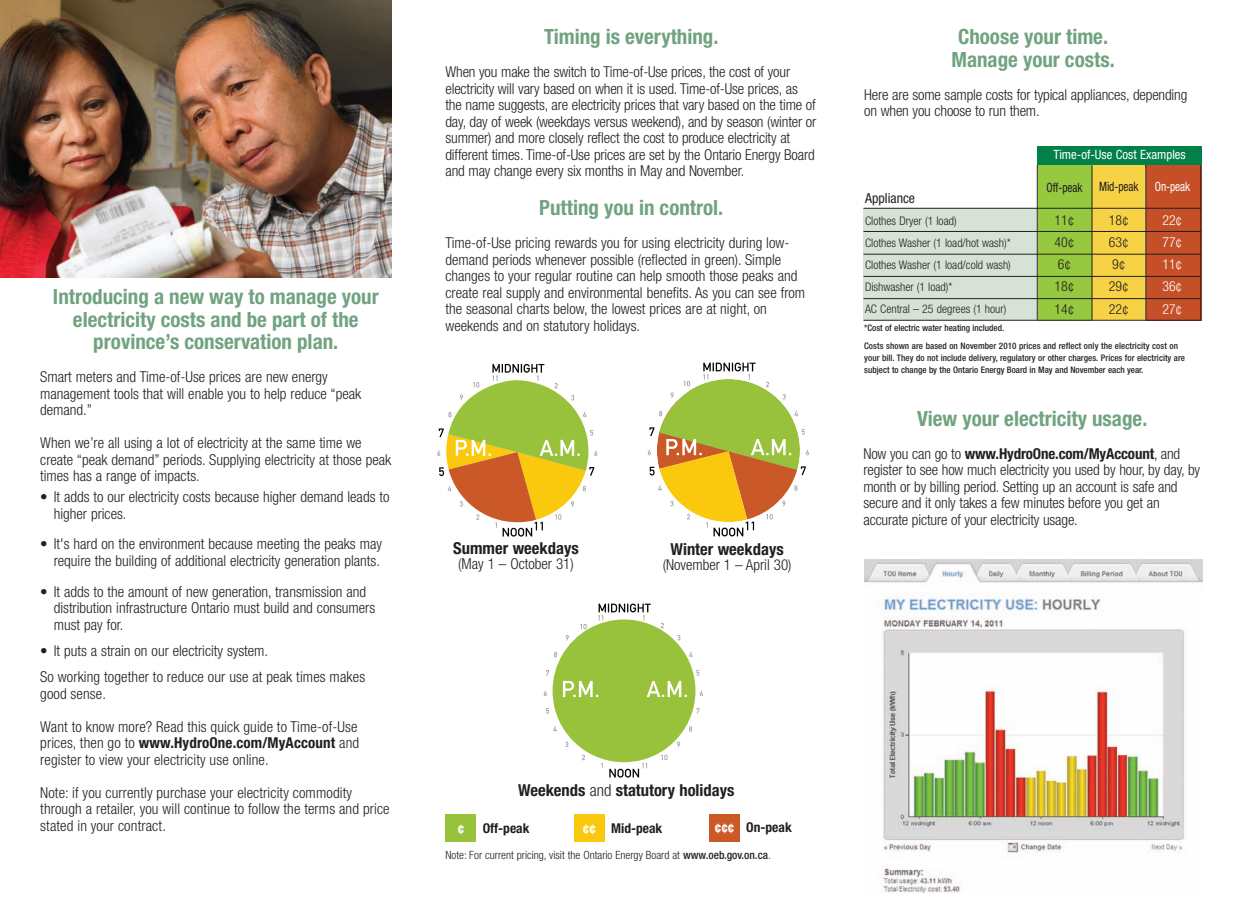
<style>
.page{position:relative;width:1241px;height:923px;background:#fff}
.page>*{position:absolute;margin:0;border:0;box-sizing:border-box;transform-origin:0 0}
.t1{font:700 condensed 21px/22.5px "Helvetica Neue";color:#71a380;text-align:center}
.t2{font:700 condensed 16.5px "Helvetica Neue";color:#231f20}
.t3{font:300 condensed 15px/16.5px "Helvetica Neue";color:#231f20}
.t4{font:300 condensed 13.8px/22px "Helvetica Neue";color:#231f20}
.t5{font:300 condensed 13.8px/22px "Helvetica Neue";letter-spacing:-.005em;color:#fff;text-align:justify}
.t6{font:condensed 13.8px "Helvetica Neue";color:#231f20}
.t7{font:700 condensed 13.5px "Helvetica Neue";color:#231f20}
.t8{font:700 condensed 13.5px "Helvetica Neue";color:#fff}
.t9{font:condensed 12.9px "Helvetica Neue";color:#fff}
.t10{font:condensed 12.9px "Helvetica Neue";letter-spacing:-.005em;color:#231f20;scale:.88 1}
.t11{font:condensed 12.9px "Helvetica Neue";color:#fff;scale:.88 1}
.t12{font:300 condensed 11.85px/22px "Helvetica Neue";color:#231f20}
.t13{font:300 condensed 11.4px "Helvetica Neue";color:#231f20}
.t14{font:500 condensed 9px/18px "Helvetica Neue";letter-spacing:.005em;color:#231f20}
.s1{font-weight:700}
.s2{font-weight:300}
.s3{color:#fff}
.s4{font-weight:500}
</style>
<div class="page">
<img style="left:0;top:0;width:391px;height:277px">
<div style="left:1036px;top:146px;width:164px;height:20px;background:#018049"></div>
<div style="left:1145px;top:165px;width:55px;height:155px;background:#c54f27"></div>
<div style="left:1091px;top:165px;width:54px;height:155px;background:#f8d245"></div>
<div style="left:1037px;top:165px;width:54px;height:155px;background:#96c93f"></div>
<div style="left:863px;top:208px;width:173px;height:112px;background:#d7e2d7"></div>
<hr style="left:863px;top:208px;width:337px;height:1px;background:#231f20">
<hr style="left:863px;top:231px;width:337px;height:1px;background:#231f20">
<hr style="left:863px;top:254px;width:337px;height:1px;background:#231f20">
<hr style="left:863px;top:276px;width:337px;height:1px;background:#231f20">
<hr style="left:863px;top:298px;width:337px;height:1px;background:#231f20">
<hr style="left:1036px;top:165px;width:1px;height:155px;background:#231f20">
<hr style="left:1091px;top:165px;width:1px;height:155px;background:#231f20">
<hr style="left:1145px;top:165px;width:1px;height:155px;background:#231f20">
<hr style="left:1200px;top:165px;width:1px;height:155px;background:#231f20">
<svg style="left:437px;top:364px;width:160px;height:172px"></svg>
<svg style="left:543px;top:603px;width:159px;height:174px"></svg>
<svg style="left:647px;top:362px;width:162px;height:174px"></svg>
<div style="left:445px;top:813px;width:31px;height:27px;background:#98c13c"></div>
<div style="left:574px;top:813px;width:30px;height:27px;background:#fac90d"></div>
<div style="left:709px;top:813px;width:30px;height:27px;background:#ca5927"></div>
<hr style="left:863px;top:320px;width:337px;height:1px;background:#231f20">
<img style="left:864px;top:559px;width:338px;height:334px">
<h1 class="t1" style="left:53px;top:287px;width:327px">Introducing a new way to manage your electricity costs and be part of the province’s conservation plan.</h1>
<p class="t3" style="left:40px;top:369px;width:322px">Smart meters and Time-of-Use prices are new energy management tools that will enable you to help reduce “peak demand.”</p>
<p class="t3" style="left:40px;top:435px;width:352px">When we’re all using a lot of electricity at the same time we create “peak demand” periods. Supplying electricity at those peak times has a range of impacts.</p>
<p class="t3" style="left:54px;top:489px;width:337px;text-indent:-13px">• It adds to our electricity costs because higher demand leads to higher prices.</p>
<p class="t3" style="left:40px;top:537px;width:343px;text-align:right">• It's hard on the environment because meeting the peaks may require the building of additional electricity generation plants.</p>
<p class="t3" style="left:54px;top:584px;width:323px;text-indent:-13px">• It adds to the amount of new generation, transmission and distribution infrastructure Ontario must build and consumers must pay for.</p>
<p class="t3" style="left:40px;top:638px;width:326px;line-height:26.2px">• It puts a strain on our electricity system.<br>So working together to reduce our use at peak times makes</p>
<p class="t3" style="left:40px;top:686px;width:67px">good sense.</p>
<p class="t3" style="left:40px;top:719px;width:320px;text-align:justify">Want to know more? Read this quick guide to Time-of-Use prices, then go to <span class="s1">www.HydroOne.com/MyAccount</span> and register to view your electricity use online.</p>
<p class="t3" style="left:40px;top:785px;width:351px">Note: if you currently purchase your electricity commodity through a retailer, you will continue to follow the terms and price stated in your contract.</p>
<h1 class="t1" style="left:544px;top:27px;width:176px">Timing is everything.</h1>
<p class="t3" style="left:445px;top:65px;width:372px">When you make the switch to Time-of-Use prices, the cost of your electricity will vary based on when it is used. Time-of-Use prices, as the name suggests, are electricity prices that vary based on the time of day, day of week (weekdays versus weekend), and by season (winter or summer) and more closely reflect the cost to produce electricity at different times. Time-of-Use prices are set by the Ontario Energy Board and may change every six months in May and November.</p>
<h1 class="t1" style="left:539px;top:198px;width:186px">Putting you in control.</h1>
<p class="t3" style="left:445px;top:236px;width:361px">Time-of-Use pricing rewards you for using electricity during low&shy;demand periods whenever possible (reflected in green). Simple changes to your regular routine can help smooth those peaks and create real supply and environmental benefits. As you can see from the seasonal charts below, the lowest prices are at night, on weekends and on statutory holidays.</p>
<p class="t2" style="left:453px;top:542px;width:127px">Summer weekdays</p>
<p class="t3" style="left:458px;top:557px;width:117px">(May 1 – October 31)</p>
<p class="t2" style="left:670px;top:542px;width:115px">Winter weekdays</p>
<p class="t3" style="left:662px;top:557px;width:130px">(November 1 – April 30)</p>
<h1 class="t1" style="left:951px;top:27px;width:165px">Choose your time.<br>Manage your costs.</h1>
<p class="t3" style="left:864px;top:87px;width:324px">Here are some sample costs for typical appliances, depending on when you choose to run them.</p>
<p class="t6" style="left:865px;top:193px;width:52px">Appliance</p>
<p class="t12" style="left:865px;top:211px;width:147px">Clothes Dryer (1 load)<br>Clothes Washer (1 load/hot wash)*<br>Clothes Washer (1 load/cold wash)<br>Dishwasher (1 load)*<br>AC Central – 25 degrees (1 hour)</p>
<p class="t9" style="left:1053px;top:150px;width:134px">Time-of-Use Cost Examples</p>
<p class="t10" style="left:1098px;top:182px;width:46px">Mid-peak</p>
<p class="t11" style="left:1154px;top:182px;width:42px">On-peak</p>
<p class="t10" style="left:1046px;top:182px;width:42px">Off-peak</p>
<p class="t4" style="left:1054px;top:210px;width:21px">11¢<br>40¢<br>6¢<br>18¢<br>14¢</p>
<p class="t4" style="left:1108px;top:210px;width:21px">18¢<br>63¢<br>9¢<br>29¢<br>22¢</p>
<p class="t5" style="left:1162px;top:210px;width:21px">22¢ 77¢ 11¢ 36¢ 27¢</p>
<p class="t14" style="left:864px;top:320px;width:315px">*Cost of electric water heating included.<br>Costs shown are based on November 2010 prices and reflect only the electricity cost on</p>
<p class="t14" style="left:864px;top:353px;width:322px;line-height:12px">your bill. They do not include delivery, regulatory or other charges. Prices for electricity are subject to change by the Ontario Energy Board in May and November each year.</p>
<h1 class="t1" style="left:917px;top:409px;width:231px">View your electricity usage.</h1>
<p class="t3" style="left:863px;top:446px;width:338px">Now you can go to <span class="s1">www.HydroOne.com/MyAccount</span>, and register to see how much electricity you used by hour, by day, by month or by billing period. Setting up an account is safe and secure and it only takes a few minutes before you get an accurate picture of your electricity usage.</p>
<p class="t2" style="left:518px;top:784px;width:218px">Weekends <span class="s2">and</span> statutory holidays</p>
<p class="t8" style="left:457px;top:822px;width:8px">¢</p>
<p class="t7" style="left:482px;top:822px;width:48px">Off-peak</p>
<p class="t7" style="left:583px;top:822px;width:81px"><span class="s3">¢¢</span> Mid-peak</p>
<p class="t7" style="left:715px;top:822px;width:78px"><span class="s3">¢¢¢</span> On-peak</p>
<p class="t13" style="left:445px;top:851px;width:327px">Note: For current pricing, visit the Ontario Energy Board at <span class="s4">www.oeb.gov.on.ca</span>.</p>
</div>
